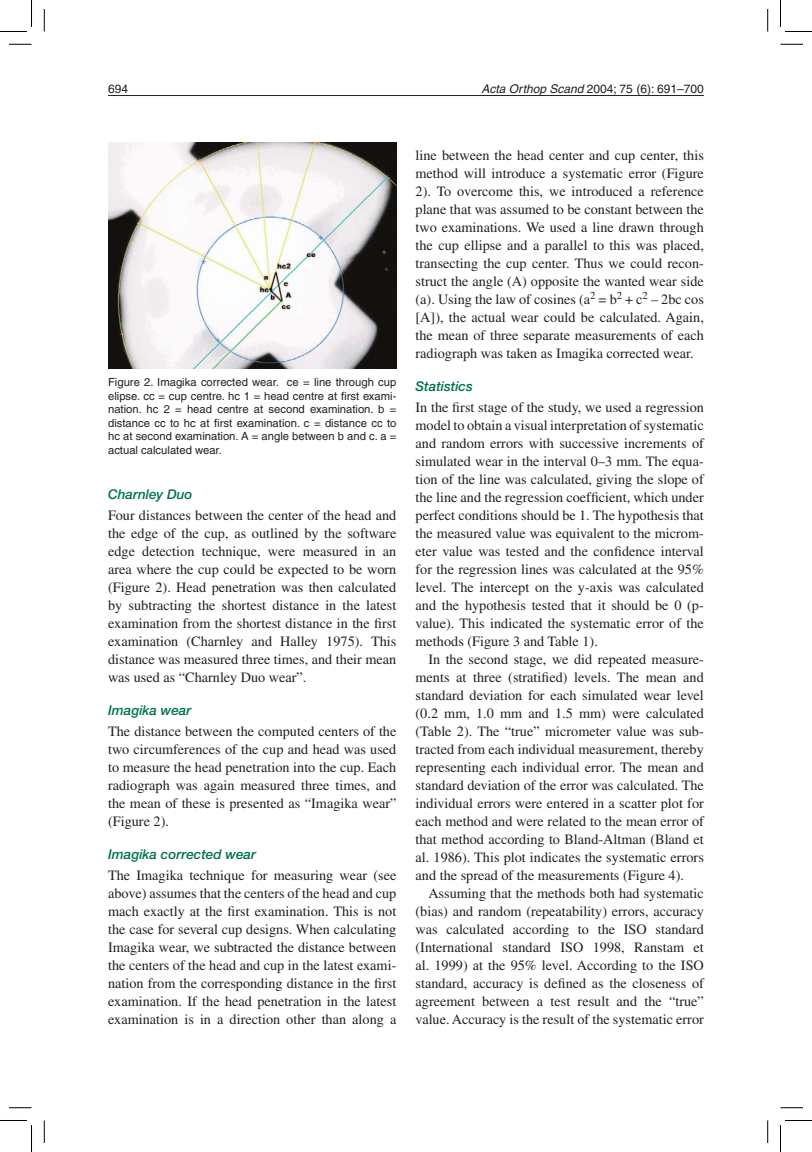
<style>
.page{position:relative;width:812px;height:1152px;background:#fff}
.page>*{position:absolute;margin:0;border:0;box-sizing:border-box;transform-origin:0 0}
.t1{font:14.25px/18px "Times";color:#231f20;text-align:justify}
.t2{font:italic 500 13.5px "Helvetica Neue";color:#007249}
.t3{font:12px "Helvetica";color:#231f20}
.t4{font:11.25px/13.5px "Helvetica";color:#231f20;text-align:justify}
.s1{font-style:italic}
</style>
<div class="page">
<hr style="left:108px;top:95px;width:595px;height:1px;background:#231f20">
<img style="left:108px;top:142px;width:288px;height:227px">
<svg style="left:9px;top:44px;width:23px;height:1px"></svg>
<svg style="left:780px;top:44px;width:22px;height:1px"></svg>
<svg style="left:9px;top:1107px;width:23px;height:1px"></svg>
<svg style="left:780px;top:1107px;width:22px;height:1px"></svg>
<svg style="left:44px;top:9px;width:1px;height:23px"></svg>
<svg style="left:44px;top:1120px;width:1px;height:22px"></svg>
<svg style="left:767px;top:9px;width:1px;height:23px"></svg>
<svg style="left:767px;top:1120px;width:1px;height:22px"></svg>
<svg style="left:0;top:0;width:32px;height:32px"></svg>
<svg style="left:0;top:1120px;width:32px;height:31px"></svg>
<svg style="left:780px;top:0;width:31px;height:32px"></svg>
<svg style="left:780px;top:1120px;width:31px;height:31px"></svg>
<p class="t3" style="left:108px;top:82px;width:22px">694</p>
<p class="t3" style="left:481px;top:82px;width:224px"><span class="s1">Acta Orthop Scand</span> 2004; 75 (6): 691–700</p>
<p class="t4" style="left:108px;top:375px;width:290px">Figure 2. Imagika corrected wear. ce = line through cup elipse. cc = cup centre. hc 1 = head centre at first exami&shy;nation. hc 2 = head centre at second examination. b = distance cc to hc at first examination. c = distance cc to hc at second examination. A = angle between b and c. a = actual calculated wear.</p>
<p class="t2" style="left:108px;top:486px;width:86px">Charnley Duo</p>
<p class="t1" style="left:108px;top:506px;width:290px">Four distances between the center of the head and the edge of the cup, as outlined by the software edge detection technique, were measured in an area where the cup could be expected to be worn (Figure 2). Head penetration was then calculated by subtracting the shortest distance in the latest examination from the shortest distance in the first examination (Charnley and Halley 1975). This distance was measured three times, and their mean was used as “Charnley Duo wear”.</p>
<p class="t2" style="left:108px;top:702px;width:85px">Imagika wear</p>
<p class="t1" style="left:108px;top:722px;width:290px">The distance between the computed centers of the two circumferences of the cup and head was used to measure the head penetration into the cup. Each radiograph was again measured three times, and the mean of these is presented as “Imagika wear” (Figure 2).</p>
<p class="t2" style="left:108px;top:846px;width:149px">Imagika corrected wear</p>
<p class="t1" style="left:108px;top:866px;width:290px">The Imagika technique for measuring wear (see above) assumes that the centers of the head and cup mach exactly at the first examination. This is not the case for several cup designs. When calculating Imagika wear, we subtracted the distance between the centers of the head and cup in the latest exami&shy;nation from the corresponding distance in the first examination. If the head penetration in the latest examination is in a direction other than along a</p>
<p class="t1" style="left:415px;top:146px;width:290px">line between the head center and cup center, this method will introduce a systematic error (Figure 2). To overcome this, we introduced a reference plane that was assumed to be constant between the two examinations. We used a line drawn through the cup ellipse and a parallel to this was placed, transecting the cup center. Thus we could recon&shy;struct the angle (A) opposite the wanted wear side (a). Using the law of cosines (a<sup>2</sup> = b<sup>2</sup> + c<sup>2</sup> – 2bc cos [A]), the actual wear could be calculated. Again, the mean of three separate measurements of each radiograph was taken as Imagika corrected wear.</p>
<p class="t2" style="left:415px;top:378px;width:59px">Statistics</p>
<p class="t1" style="left:415px;top:398px;width:290px">In the first stage of the study, we used a regression model to obtain a visual interpretation of systematic and random errors with successive increments of simulated wear in the interval 0–3 mm. The equa&shy;tion of the line was calculated, giving the slope of the line and the regression coefficient, which under perfect conditions should be 1. The hypothesis that the measured value was equivalent to the microm&shy;eter value was tested and the confidence interval for the regression lines was calculated at the 95% level. The intercept on the y-axis was calculated and the hypothesis tested that it should be 0 (p&shy;value). This indicated the systematic error of the methods (Figure 3 and Table 1).</p>
<p class="t1" style="left:415px;top:650px;width:290px;text-indent:13px">In the second stage, we did repeated measure&shy;ments at three (stratified) levels. The mean and standard deviation for each simulated wear level (0.2 mm, 1.0 mm and 1.5 mm) were calculated (Table 2). The “true” micrometer value was sub&shy;tracted from each individual measurement, thereby representing each individual error. The mean and standard deviation of the error was calculated. The individual errors were entered in a scatter plot for each method and were related to the mean error of that method according to Bland-Altman (Bland et al. 1986). This plot indicates the systematic errors and the spread of the measurements (Figure 4).</p>
<p class="t1" style="left:415px;top:884px;width:290px;text-indent:13px">Assuming that the methods both had systematic (bias) and random (repeatability) errors, accuracy was calculated according to the ISO standard (International standard ISO 1998, Ranstam et al. 1999) at the 95% level. According to the ISO standard, accuracy is defined as the closeness of agreement between a test result and the “true” value. Accuracy is the result of the systematic error</p>
</div>
